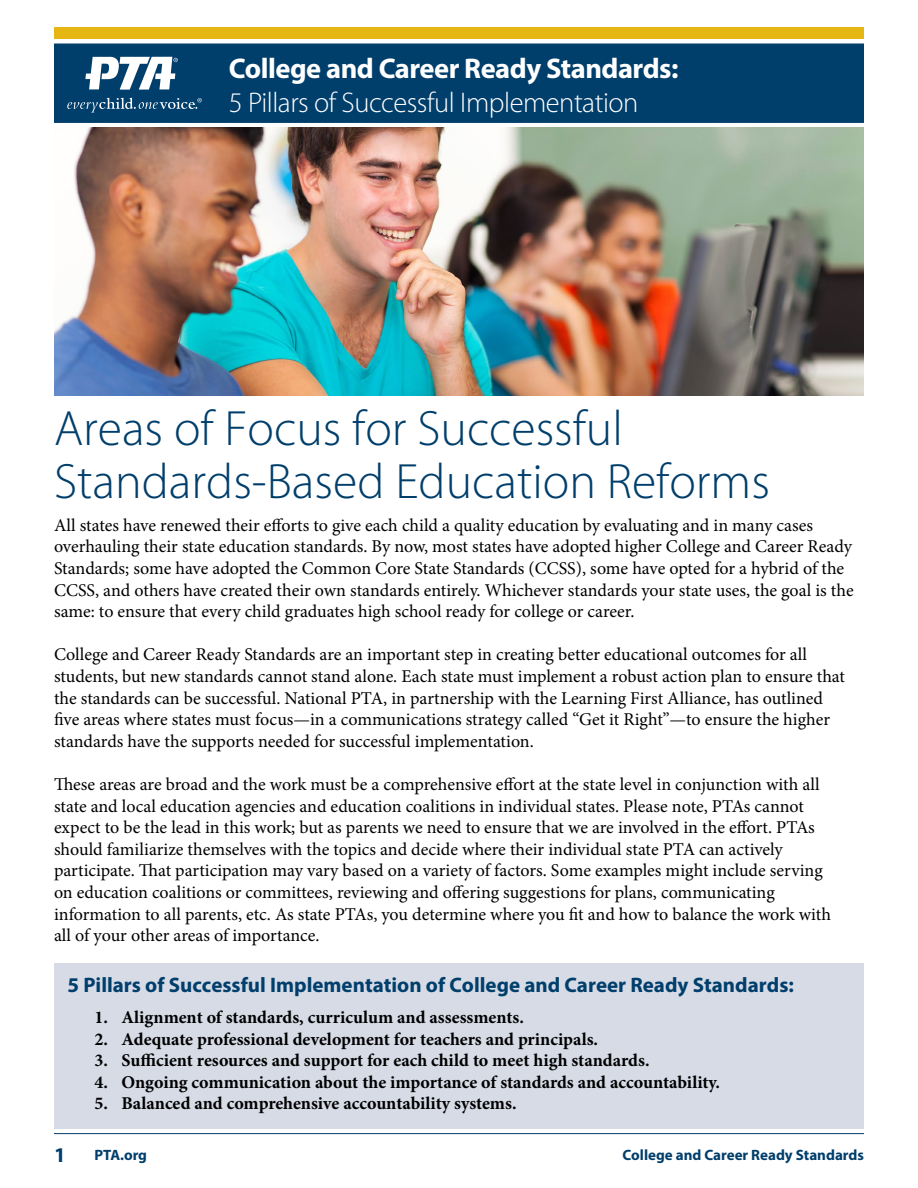
<style>
.page{position:relative;width:918px;height:1188px;background:#fff}
.page>*{position:absolute;margin:0;border:0;box-sizing:border-box;transform-origin:0 0}
.t1{font:300 49.8px/52.5px "Myriad Pro";color:#003e6b}
.t2{font:300 28.5px "Myriad Pro";letter-spacing:-.015em;color:#fff}
.t3{font:700 28.5px "Myriad Pro";letter-spacing:-.015em;color:#fff}
.t4{font:700 21px "Myriad Pro";color:#003e6b}
.t5{font:18px/21.6px "Minion Pro";letter-spacing:-.005em;color:#000}
.t6{font:700 18px "Minion Pro";color:#000}
.t7{font:700 15px "Myriad Pro";color:#003e6b}
</style>
<div class="page">
<div style="left:54px;top:27px;width:810px;height:13px;background:#e6b712"></div>
<svg style="left:54px;top:39px;width:810px;height:89px;background:#1c537a"></svg>
<svg style="left:67px;top:98px;width:135px;height:15px;background:#285c82"></svg>
<svg style="left:85px;top:57px;width:93px;height:33px"></svg>
<hr style="left:54px;top:1133px;width:810px;height:1px;background:#003e6b">
<img style="left:54px;top:128px;width:810px;height:267px">
<div style="left:54px;top:963px;width:810px;height:166px;background:#d6dbe6"></div>
<h2 class="t3" style="left:229px;top:49px;width:451px">College and Career Ready Standards:</h2>
<h2 class="t2" style="left:229px;top:85px;width:411px">5 Pillars of Successful Implementation</h2>
<h1 class="t1" style="left:54px;top:402px;width:717px">Areas of Focus for Successful<br>Standards-Based Education Reforms</h1>
<p class="t5" style="left:54px;top:514px;width:801px">All states have renewed their efforts to give each child a quality education by evaluating and in many cases overhauling their state education standards. By now, most states have adopted higher College and Career Ready Standards; some have adopted the Common Core State Standards (CCSS), some have opted for a hybrid of the CCSS, and others have created their own standards entirely. Whichever standards your state uses, the goal is the same: to ensure that every child graduates high school ready for college or career.</p>
<p class="t5" style="left:54px;top:644px;width:793px">College and Career Ready Standards are an important step in creating better educational outcomes for all students, but new standards cannot stand alone. Each state must implement a robust action plan to ensure that the standards can be successful. National PTA, in partnership with the Learning First Alliance, has outlined five areas where states must focus—in a communications strategy called “Get it Right”—to ensure the higher standards have the supports needed for successful implementation.</p>
<p class="t5" style="left:54px;top:774px;width:779px">These areas are broad and the work must be a comprehensive effort at the state level in conjunction with all state and local education agencies and education coalitions in individual states. Please note, PTAs cannot expect to be the lead in this work; but as parents we need to ensure that we are involved in the effort. PTAs should familiarize themselves with the topics and decide where their individual state PTA can actively participate. That participation may vary based on a variety of factors. Some examples might include serving on education coalitions or committees, reviewing and offering suggestions for plans, communicating information to all parents, etc. As state PTAs, you determine where you fit and how to balance the work with all of your other areas of importance.</p>
<p class="t4" style="left:68px;top:972px;width:728px">5 Pillars of Successful Implementation of College and Career Ready Standards:</p>
<p class="t6" style="left:94px;top:1005px;width:431px">1. Alignment of standards, curriculum and assessments.</p>
<p class="t6" style="left:94px;top:1026px;width:505px">2. Adequate professional development for teachers and principals.</p>
<p class="t6" style="left:94px;top:1048px;width:557px">3. Sufficient resources and support for each child to meet high standards.</p>
<p class="t6" style="left:94px;top:1069px;width:627px">4. Ongoing communication about the importance of standards and accountability.</p>
<p class="t6" style="left:94px;top:1091px;width:424px">5. Balanced and comprehensive accountability systems.</p>
<p class="t4" style="left:54px;top:1142px;width:13px">1</p>
<p class="t7" style="left:94px;top:1145px;width:54px">PTA.org</p>
<p class="t7" style="left:623px;top:1145px;width:243px">College and Career Ready Standards</p>
</div>
